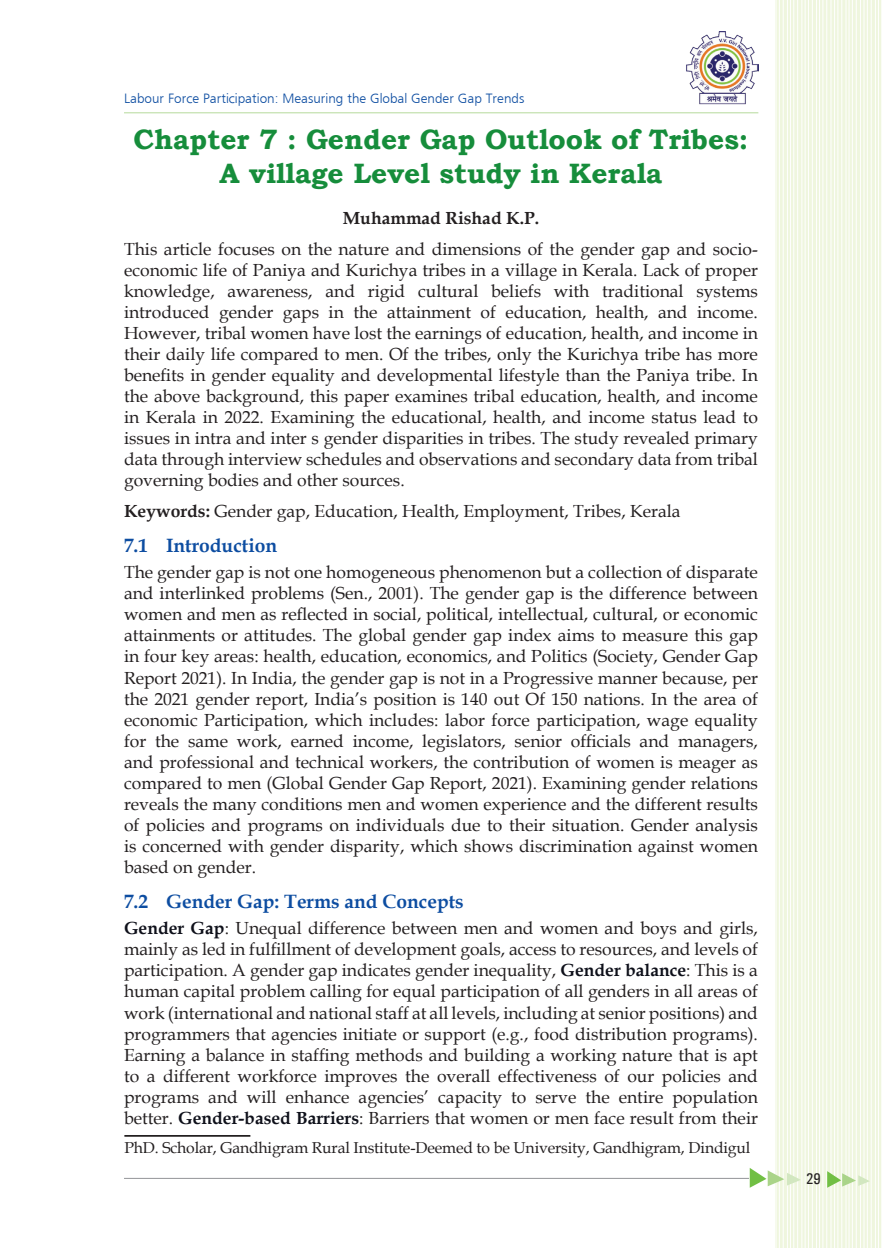
<style>
.page{position:relative;width:882px;height:1248px;background:#fff}
.page>*{position:absolute;margin:0;border:0;box-sizing:border-box;transform-origin:0 0}
.content_hed{font:700 28px/33.6px "Bookman Old Style";color:#168d3b;text-align:center}
.side_hed-1{font:700 19.25px "Book Antiqua";color:#0d4da1}
.Tex-1{font:17.5px/21px "Book Antiqua";color:#231f20;text-align:justify}
.Tex-1-2{font:700 17.5px "Book Antiqua";color:#231f20}
.t1{font:15.75px "Book Antiqua";letter-spacing:-.01em;color:#231f20}
.t2{font:500 condensed 15.75px "Univers";color:#231f20}
.t3{font:300 14px "Frugal Sans";color:#0d4da1}
.s1{font-weight:700}
.s2{font-weight:700;color:#0e101a}
</style>
<div class="page">
<hr style="left:124px;top:112px;width:634px;height:1px;background:#b6da9b">
<hr style="left:124px;top:1177px;width:625px;height:1px;background:#939598">
<div style="left:776px;top:0;width:106px;height:1247px;background:#eff6de"></div>
<hr style="left:881px;top:0;width:1px;height:1247px;background:#fff">
<hr style="left:878px;top:0;width:1px;height:1247px;background:#fff">
<hr style="left:871px;top:0;width:1px;height:1247px;background:#fff">
<hr style="left:875px;top:0;width:1px;height:1247px;background:#fff">
<hr style="left:867px;top:0;width:1px;height:1247px;background:#fff">
<hr style="left:864px;top:0;width:1px;height:1247px;background:#fff">
<hr style="left:856px;top:0;width:1px;height:1247px;background:#fff">
<hr style="left:860px;top:0;width:1px;height:1247px;background:#fff">
<hr style="left:852px;top:0;width:1px;height:1247px;background:#fff">
<hr style="left:849px;top:0;width:1px;height:1247px;background:#fff">
<hr style="left:842px;top:0;width:1px;height:1247px;background:#fff">
<hr style="left:846px;top:0;width:1px;height:1247px;background:#fff">
<hr style="left:838px;top:0;width:1px;height:1247px;background:#fff">
<hr style="left:834px;top:0;width:1px;height:1247px;background:#fff">
<hr style="left:826px;top:0;width:1px;height:1247px;background:#fff">
<hr style="left:831px;top:0;width:1px;height:1247px;background:#fff">
<hr style="left:823px;top:0;width:1px;height:1247px;background:#fff">
<hr style="left:819px;top:0;width:1px;height:1247px;background:#fff">
<hr style="left:812px;top:0;width:1px;height:1247px;background:#fff">
<hr style="left:816px;top:0;width:1px;height:1247px;background:#fff">
<hr style="left:808px;top:0;width:1px;height:1247px;background:#fff">
<hr style="left:805px;top:0;width:1px;height:1247px;background:#fff">
<hr style="left:797px;top:0;width:1px;height:1247px;background:#fff">
<hr style="left:802px;top:0;width:1px;height:1247px;background:#fff">
<hr style="left:793px;top:0;width:1px;height:1247px;background:#fff">
<hr style="left:790px;top:0;width:1px;height:1247px;background:#fff">
<hr style="left:783px;top:0;width:1px;height:1247px;background:#fff">
<hr style="left:787px;top:0;width:1px;height:1247px;background:#fff">
<hr style="left:779px;top:0;width:1px;height:1247px;background:#fff">
<hr style="left:776px;top:0;width:1px;height:1247px;background:#fff">
<svg style="left:750px;top:1167px;width:50px;height:20px"></svg>
<svg style="left:827px;top:1171px;width:42px;height:16px"></svg>
<img style="left:686px;top:31px;width:72px;height:73px">
<hr style="left:124px;top:1134px;width:126px;height:2px;background:#231f20">
<p class="t3" style="left:124px;top:90px;width:402px">Labour Force Participation: Measuring the Global Gender Gap Trends</p>
<p class="content_hed" style="left:134px;top:122px;width:616px">Chapter 7 : Gender Gap Outlook of Tribes:<br>A village Level study in Kerala</p>
<p class="Tex-1-2" style="left:343px;top:206px;width:198px">Muhammad Rishad K.P.</p>
<p class="Tex-1" style="left:124px;top:238px;width:636px">This article focuses on the nature and dimensions of the gender gap and socio&shy;economic life of Paniya and Kurichya tribes in a village in Kerala. Lack of proper knowledge, awareness, and rigid cultural beliefs with traditional systems introduced gender gaps in the attainment of education, health, and income.<br>However, tribal women have lost the earnings of education, health, and income in their daily life compared to men. Of the tribes, only the Kurichya tribe has more benefits in gender equality and developmental lifestyle than the Paniya tribe. In the above background, this paper examines tribal education, health, and income in Kerala in 2022. Examining the educational, health, and income status lead to issues in intra and inter s gender disparities in tribes. The study revealed primary data through interview schedules and observations and secondary data from tribal governing bodies and other sources.</p>
<p class="Tex-1" style="left:124px;top:499px;width:558px"><span class="s1">Keywords:</span> Gender gap, Education, Health, Employment, Tribes, Kerala</p>
<p class="side_hed-1" style="left:124px;top:533px;width:155px">7.1 Introduction</p>
<p class="Tex-1" style="left:124px;top:561px;width:636px">The gender gap is not one homogeneous phenomenon but a collection of disparate and interlinked problems (Sen., 2001). The gender gap is the difference between women and men as reflected in social, political, intellectual, cultural, or economic attainments or attitudes. The global gender gap index aims to measure this gap in four key areas: health, education, economics, and Politics (Society, Gender Gap Report 2021). In India, the gender gap is not in a Progressive manner because, per the 2021 gender report, India’s position is 140 out Of 150 nations. In the area of economic Participation, which includes: labor force participation, wage equality for the same work, earned income, legislators, senior officials and managers, and professional and technical workers, the contribution of women is meager as compared to men (Global Gender Gap Report, 2021). Examining gender relations reveals the many conditions men and women experience and the different results of policies and programs on individuals due to their situation. Gender analysis is concerned with gender disparity, which shows discrimination against women based on gender.</p>
<p class="side_hed-1" style="left:124px;top:888px;width:341px">7.2 Gender Gap: Terms and Concepts</p>
<p class="Tex-1" style="left:124px;top:917px;width:636px"><span class="s2">Gender Gap</span>: Unequal difference between men and women and boys and girls, mainly as led in fulfillment of development goals, access to resources, and levels of participation. A gender gap indicates gender inequality, <span class="s2">Gender balance</span>: This is a human capital problem calling for equal participation of all genders in all areas of work (international and national staff at all levels, including at senior positions) and programmers that agencies initiate or support (e.g., food distribution programs).<br>Earning a balance in staffing methods and building a working nature that is apt to a different workforce improves the overall effectiveness of our policies and programs and will enhance agencies’ capacity to serve the entire population better. <span class="s2">Gender-based Barriers</span>: Barriers that women or men face result from their</p>
<p class="t1" style="left:124px;top:1137px;width:628px">PhD. Scholar, Gandhigram Rural Institute-Deemed to be University, Gandhigram, Dindigul</p>
<p class="t2" style="left:806px;top:1169px;width:16px">29</p>
</div>
